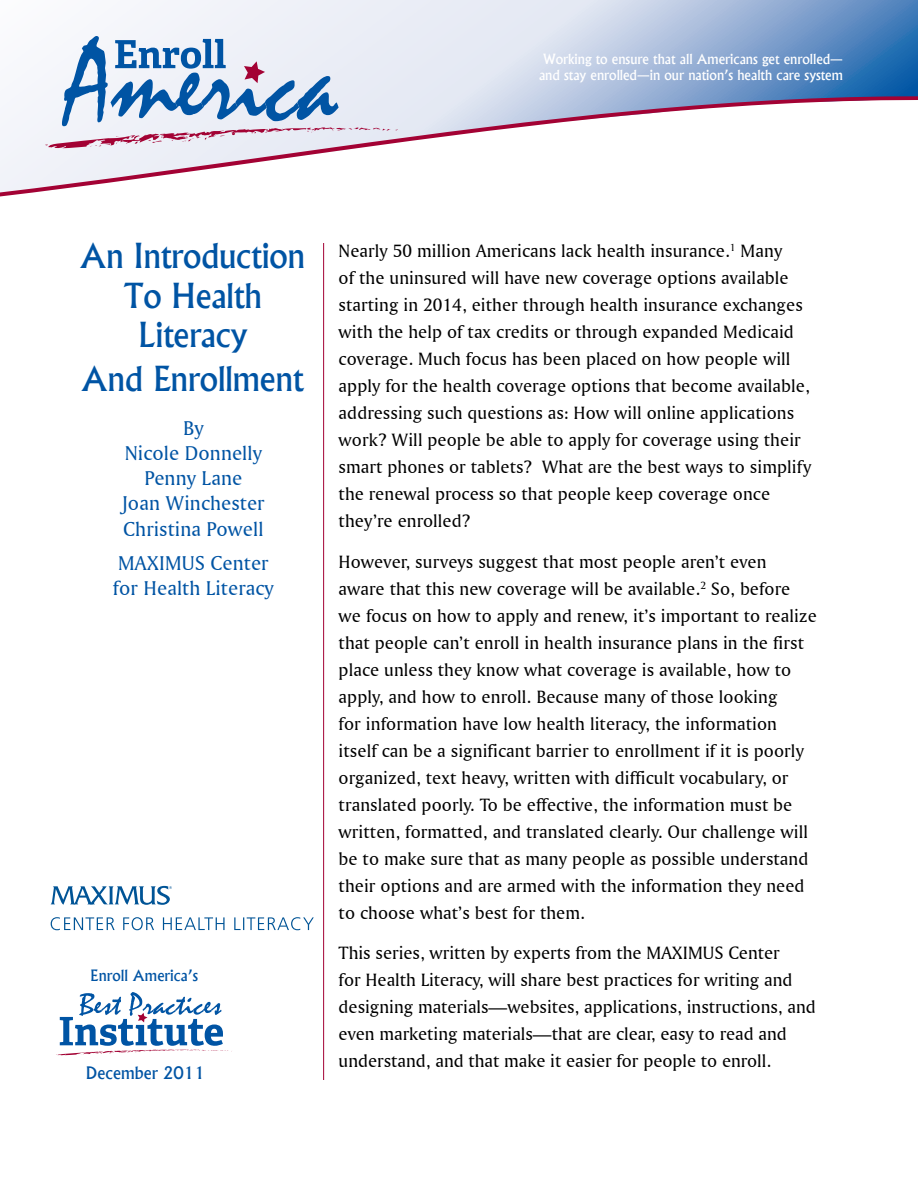
<style>
.page{position:relative;width:918px;height:1188px;background:#fff}
.page>*{position:absolute;margin:0;border:0;box-sizing:border-box;transform-origin:0 0}
.t1{font:500 33px/39.6px "Albertus";letter-spacing:-.01em;color:#0054a4;text-align:center}
.t2{font:21px/25.2px "Amerigo BT Roman A";letter-spacing:.005em;color:#0054a4;text-align:center}
.t3{font:18.75px/27px "Amerigo BT Roman A";letter-spacing:.005em;color:#000}
.t4{font:500 16.5px "Albertus";letter-spacing:.005em;color:#0054a4}
.t5{font:500 15px "Albertus";letter-spacing:.005em;color:#0054a4}
.t6{font:500 13.5px/16.2px "Albertus";color:#fff}
</style>
<div class="page">
<hr style="left:323px;top:243px;width:1px;height:837px;background:#a30234">
<svg style="left:41px;top:0;width:877px;height:94px;background:#b3c6e1"></svg>
<svg style="left:0;top:94px;width:918px;height:103px"></svg>
<svg style="left:45px;top:36px;width:353px;height:113px"></svg>
<svg style="left:56px;top:992px;width:176px;height:63px"></svg>
<svg style="left:51px;top:917px;width:263px;height:13px"></svg>
<svg style="left:51px;top:886px;width:121px;height:19px"></svg>
<p class="t6" style="left:539px;top:51px;width:305px">Working to ensure that all Americans get enrolled— and stay enrolled—in our nation’s health care system</p>
<h1 class="t1" style="left:80px;top:236px;width:226px">An Introduction<br>To Health<br>Literacy</h1>
<h1 class="t1" style="left:82px;top:359px;width:224px">And Enrollment</h1>
<p class="t2" style="left:122px;top:415px;width:144px">By<br>Nicole Donnelly<br>Penny Lane<br>Joan Winchester<br>Christina Powell</p>
<p class="t2" style="left:113px;top:550px;width:162px;text-align:left">MAXIMUS Center for Health Literacy</p>
<p class="t5" style="left:90px;top:966px;width:109px">Enroll America’s</p>
<p class="t4" style="left:86px;top:1062px;width:121px">December 2011</p>
<p class="t3" style="left:339px;top:237px;width:474px">Nearly 50 million Americans lack health insurance.<sup>1</sup> Many<br>of the uninsured will have new coverage options available starting in 2014, either through health insurance exchanges with the help of tax credits or through expanded Medicaid coverage. Much focus has been placed on how people will apply for the health coverage options that become available, addressing such questions as: How will online applications work? Will people be able to apply for coverage using their smart phones or tablets? What are the best ways to simplify the renewal process so that people keep coverage once they’re enrolled?</p>
<p class="t3" style="left:339px;top:548px;width:480px">However, surveys suggest that most people aren’t even aware that this new coverage will be available.<sup>2</sup> So, before we focus on how to apply and renew, it’s important to realize that people can’t enroll in health insurance plans in the first place unless they know what coverage is available, how to apply, and how to enroll. Because many of those looking<br>for information have low health literacy, the information itself can be a significant barrier to enrollment if it is poorly organized, text heavy, written with difficult vocabulary, or translated poorly. To be effective, the information must be written, formatted, and translated clearly. Our challenge will be to make sure that as many people as possible understand their options and are armed with the information they need to choose what’s best for them.</p>
<p class="t3" style="left:339px;top:939px;width:479px">This series, written by experts from the MAXIMUS Center<br>for Health Literacy, will share best practices for writing and designing materials—websites, applications, instructions, and even marketing materials—that are clear, easy to read and understand, and that make it easier for people to enroll.</p>
</div>
